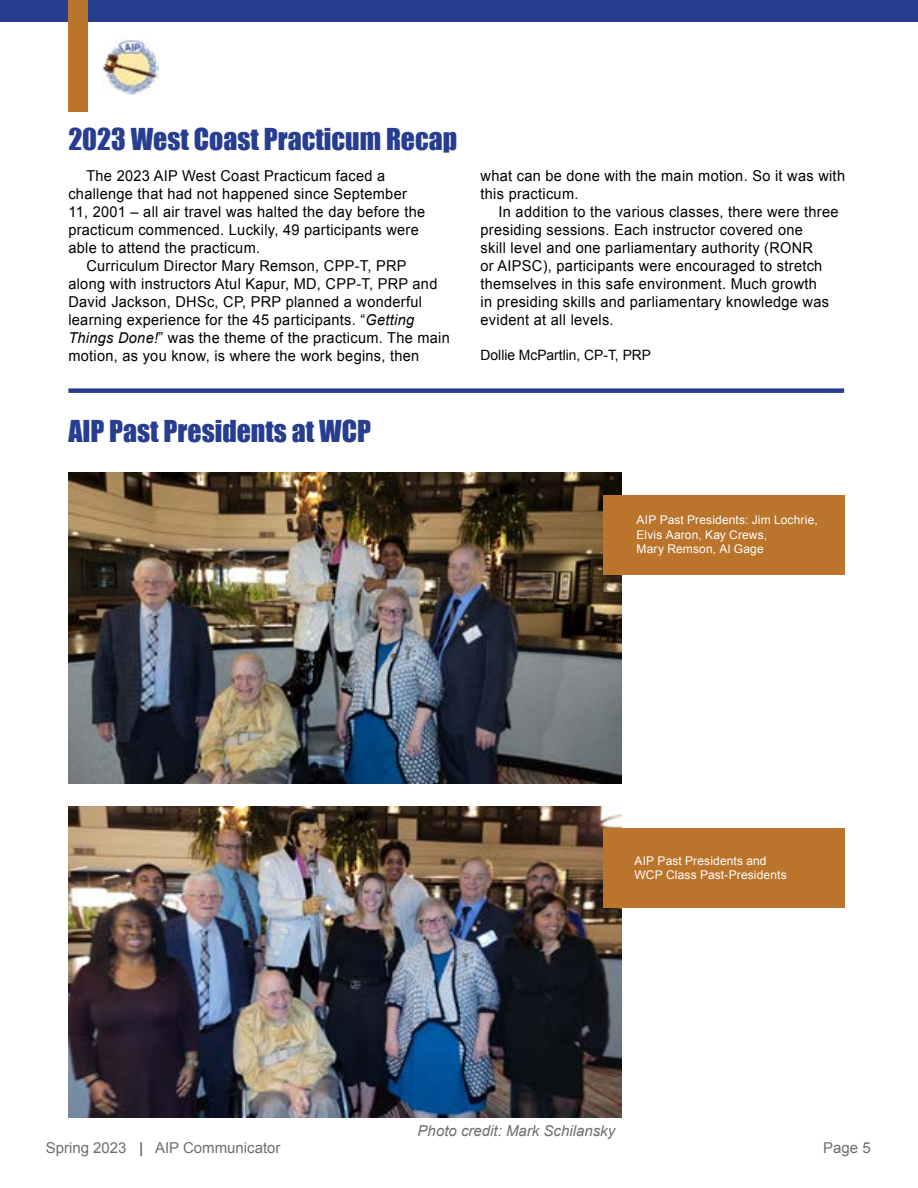
<style>
.page{position:relative;width:918px;height:1188px;background:#fff}
.page>*{position:absolute;margin:0;border:0;box-sizing:border-box;transform-origin:0 0}
.t1{font:27.75px "Impact";color:#273d8f}
.t2{font:15px/18px "Arial";letter-spacing:.02em;color:#000}
.t3{font:15px "Arial";color:#6d6e71}
.t4{font:italic 15px "Arial";color:#6d6e70}
.t5{font:14.25px "Arial";color:#000}
.t6{font:12px/14.4px "Arial";letter-spacing:.01em;color:#fff}
.s1{font-style:italic}
.s2{font-weight:700}
</style>
<div class="page">
<div style="left:0;top:0;width:918px;height:22px;background:#273d8f"></div>
<div style="left:68px;top:0;width:19px;height:111px;background:#ba742b"></div>
<img style="left:103px;top:39px;width:55px;height:56px">
<img style="left:68px;top:472px;width:553px;height:311px">
<img style="left:68px;top:806px;width:553px;height:311px">
<div style="left:68px;top:388px;width:776px;height:5px;background:#273d8f"></div>
<div style="left:603px;top:495px;width:241px;height:79px;background:#ba742b"></div>
<div style="left:603px;top:828px;width:241px;height:79px;background:#ba742b"></div>
<h1 class="t1" style="left:68px;top:117px;width:390px">2023 West Coast Practicum Recap</h1>
<p class="t2" style="left:68px;top:167px;width:358px;text-indent:18px">The 2023 AIP West Coast Practicum faced a challenge that had not happened since September 11, 2001 – all air travel was halted the day before the practicum commenced. Luckily, 49 participants were able to attend the practicum.</p>
<p class="t2" style="left:68px;top:257px;width:383px;text-indent:18px">Curriculum Director Mary Remson, CPP-T, PRP<br>along with instructors Atul Kapur, MD, CPP-T, PRP and David Jackson, DHSc, CP, PRP planned a wonderful learning experience for the 45 participants. “<span class="s1">Getting Things Done!</span>” was the theme of the practicum. The main motion, as you know, is where the work begins, then</p>
<h1 class="t1" style="left:68px;top:409px;width:304px">AIP Past Presidents at WCP</h1>
<p class="t2" style="left:481px;top:167px;width:366px">what can be done with the main motion. So it was with this practicum.</p>
<p class="t2" style="left:481px;top:203px;width:359px;text-indent:18px">In addition to the various classes, there were three presiding sessions. Each instructor covered one<br>skill level and one parliamentary authority (RONR<br>or AIPSC), participants were encouraged to stretch themselves in this safe environment. Much growth<br>in presiding skills and parliamentary knowledge was evident at all levels.</p>
<p class="t5" style="left:481px;top:345px;width:172px">Dollie McPartlin, CP-T, PRP</p>
<p class="t6" style="left:637px;top:513px;width:183px">AIP Past Presidents: Jim Lochrie,<br>Elvis Aaron, Kay Crews,<br>Mary Remson, Al Gage</p>
<p class="t6" style="left:635px;top:853px;width:154px">AIP Past Presidents and<br>WCP Class Past-Presidents</p>
<p class="t4" style="left:418px;top:1121px;width:199px">Photo credit: Mark Schilansky</p>
<p class="t3" style="left:46px;top:1138px;width:236px">Spring 2023 <span class="s2">|</span> AIP Communicator</p>
<p class="t3" style="left:823px;top:1138px;width:49px">Page 5</p>
</div>
